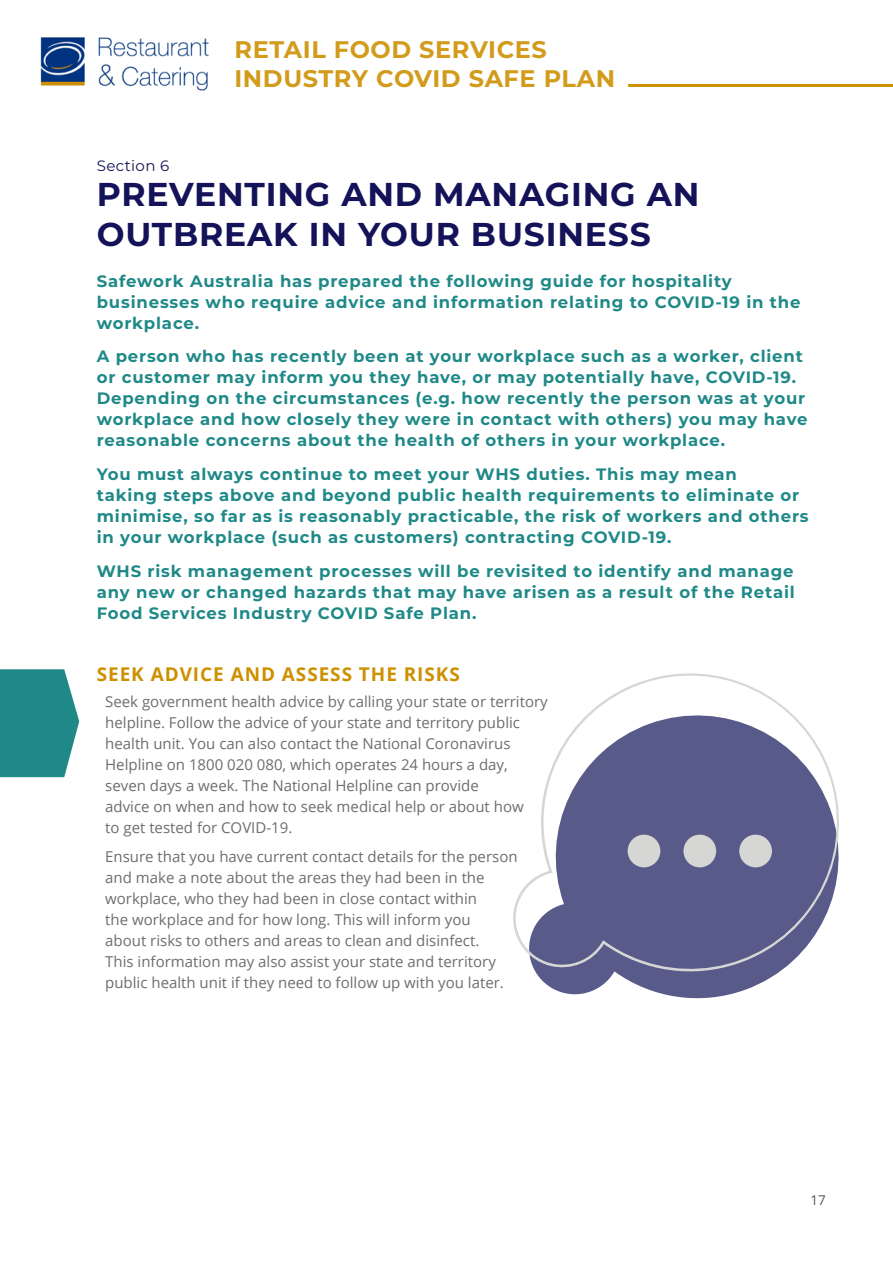
<style>
.page{position:relative;width:893px;height:1263px;background:#fff}
.page>*{position:absolute;margin:0;border:0;box-sizing:border-box;transform-origin:0 0}
.Main_Heading{font:700 33px/39.6px "Montserrat";letter-spacing:.025em;color:#141259}
.Heading_1{font:700 24px/28.8px "Montserrat";letter-spacing:.025em;color:#d29b1b}
.Sub_heading{font:700 18.9px "Open Sans";letter-spacing:.05em;color:#cd9001}
.t1{font:700 16.5px/21px "Montserrat";letter-spacing:.05em;color:#1f8988}
.Body{font:15px/21px "Open Sans";color:#6c6d70}
.Heading_1-2{font:15px "Montserrat";letter-spacing:.025em;color:#141259}
.t2{font:13.5px "Open Sans";color:#57585a}
</style>
<div class="page">
<img style="left:40px;top:37px;width:169px;height:54px">
<svg style="left:0;top:669px;width:79px;height:108px;background:#349493"></svg>
<svg style="left:552px;top:988px;width:198px;height:10px"></svg>
<svg style="left:513px;top:673px;width:326px;height:315px;fill:#585b8a"></svg>
<hr style="left:628px;top:84px;width:265px;height:3px;background:#cd9001">
<p class="Heading_1-2" style="left:97px;top:155px;width:74px">Section 6</p>
<p class="Heading_1" style="left:234px;top:34px;width:382px">RETAIL FOOD SERVICES<br>INDUSTRY COVID SAFE PLAN</p>
<p class="Main_Heading" style="left:97px;top:173px;width:604px">PREVENTING AND MANAGING AN<br>OUTBREAK IN YOUR BUSINESS</p>
<p class="t1" style="left:97px;top:269px;width:705px">Safework Australia has prepared the following guide for hospitality businesses who require advice and information relating to COVID-19 in the workplace.</p>
<p class="t1" style="left:97px;top:345px;width:712px">A person who has recently been at your workplace such as a worker, client or customer may inform you they have, or may potentially have, COVID-19.<br>Depending on the circumstances (e.g. how recently the person was at your workplace and how closely they were in contact with others) you may have reasonable concerns about the health of others in your workplace.</p>
<p class="t1" style="left:97px;top:463px;width:713px">You must always continue to meet your WHS duties. This may mean<br>taking steps above and beyond public health requirements to eliminate or minimise, so far as is reasonably practicable, the risk of workers and others in your workplace (such as customers) contracting COVID-19.</p>
<p class="t1" style="left:97px;top:560px;width:700px;text-align:justify">WHS risk management processes will be revisited to identify and manage any new or changed hazards that may have arisen as a result of the Retail Food Services Industry COVID Safe Plan.</p>
<p class="Sub_heading" style="left:97px;top:661px;width:365px">SEEK ADVICE AND ASSESS THE RISKS</p>
<p class="Body" style="left:105px;top:690px;width:444px">Seek government health advice by calling your state or territory helpline. Follow the advice of your state and territory public health unit. You can also contact the National Coronavirus Helpline on 1800 020 080, which operates 24 hours a day, seven days a week. The National Helpline can provide<br>advice on when and how to seek medical help or about how<br>to get tested for COVID-19.</p>
<p class="Body" style="left:105px;top:846px;width:414px">Ensure that you have current contact details for the person and make a note about the areas they had been in the workplace, who they had been in close contact within<br>the workplace and for how long. This will inform you<br>about risks to others and areas to clean and disinfect.<br>This information may also assist your state and territory public health unit if they need to follow up with you later.</p>
<p class="t2" style="left:811px;top:1190px;width:17px">17</p>
</div>
